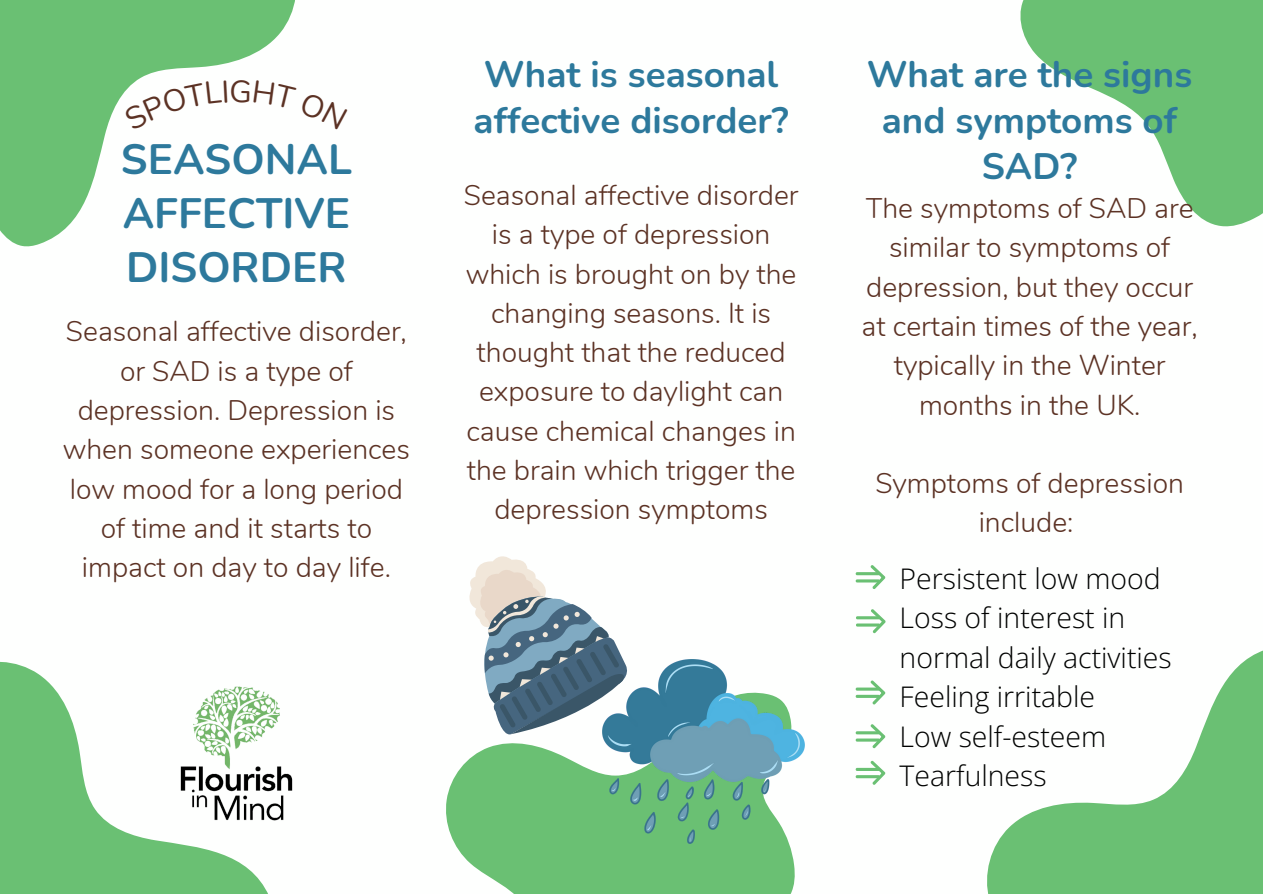
<style>
.page{position:relative;width:1263px;height:894px;background:#fff}
.page>*{position:absolute;margin:0;border:0;box-sizing:border-box;transform-origin:0 0}
.t1{font:700 42.45px/54.2px "Nunito";color:#2d799c;text-align:justify}
.t2{font:700 36.75px/45.6px "Nunito";color:#2d799c}
.t3{font:300 28.35px/39.3px "Nunito";color:#5c3224;text-align:center}
.t4{font:300 28.35px/39.5px "Open Sans";color:#000}
</style>
<div class="page">
<svg style="left:446px;top:736px;width:359px;height:157px;fill:#6ac073"></svg>
<svg style="left:987px;top:650px;width:276px;height:243px"></svg>
<svg style="left:0;top:661px;width:268px;height:232px;fill:#6ac073"></svg>
<svg style="left:0;top:0;width:295px;height:247px;fill:#6ac073"></svg>
<svg style="left:1020px;top:0;width:243px;height:227px;fill:#6ac073"></svg>
<img style="left:147px;top:670px;width:146px;height:178px">
<svg style="left:855px;top:565px;width:30px;height:24px"></svg>
<svg style="left:856px;top:609px;width:30px;height:25px"></svg>
<svg style="left:855px;top:680px;width:30px;height:25px"></svg>
<svg style="left:855px;top:724px;width:30px;height:25px"></svg>
<svg style="left:855px;top:760px;width:30px;height:25px"></svg>
<svg style="left:469px;top:556px;width:154px;height:180px"></svg>
<img style="left:603px;top:659px;width:201px;height:184px">
<svg style="left:123px;top:79px;width:172px;height:51px"></svg>
<p class="t1" style="left:121px;top:133px;width:232px">SEASONAL AFFECTIVE DISORDER</p>
<p class="t3" style="left:63px;top:312px;width:349px">Seasonal affective disorder, or SAD is a type of depression. Depression is when someone experiences low mood for a long period of time and it starts to impact on day to day life.</p>
<p class="t2" style="left:474px;top:52px;width:317px">What is seasonal affective disorder?</p>
<p class="t3" style="left:464px;top:176px;width:336px">Seasonal affective disorder is a type of depression which is brought on by the changing seasons. It is thought that the reduced exposure to daylight can cause chemical changes in the brain which trigger the depression symptoms</p>
<p class="t2" style="left:867px;top:52px;width:327px;text-align:center">What are the signs and symptoms of<br>SAD?</p>
<p class="t3" style="left:862px;top:189px;width:337px">The symptoms of SAD are similar to symptoms of depression, but they occur at certain times of the year, typically in the Winter months in the UK.</p>
<p class="t3" style="left:875px;top:464px;width:310px">Symptoms of depression include:</p>
<p class="t4" style="left:900px;top:558px;width:263px">Persistent low mood</p>
<p class="t4" style="left:900px;top:597px;width:274px">Loss of interest in normal daily activities</p>
<p class="t4" style="left:900px;top:676px;width:197px">Feeling irritable</p>
<p class="t4" style="left:900px;top:716px;width:208px">Low self-esteem</p>
<p class="t4" style="left:900px;top:755px;width:149px">Tearfulness</p>
</div>
